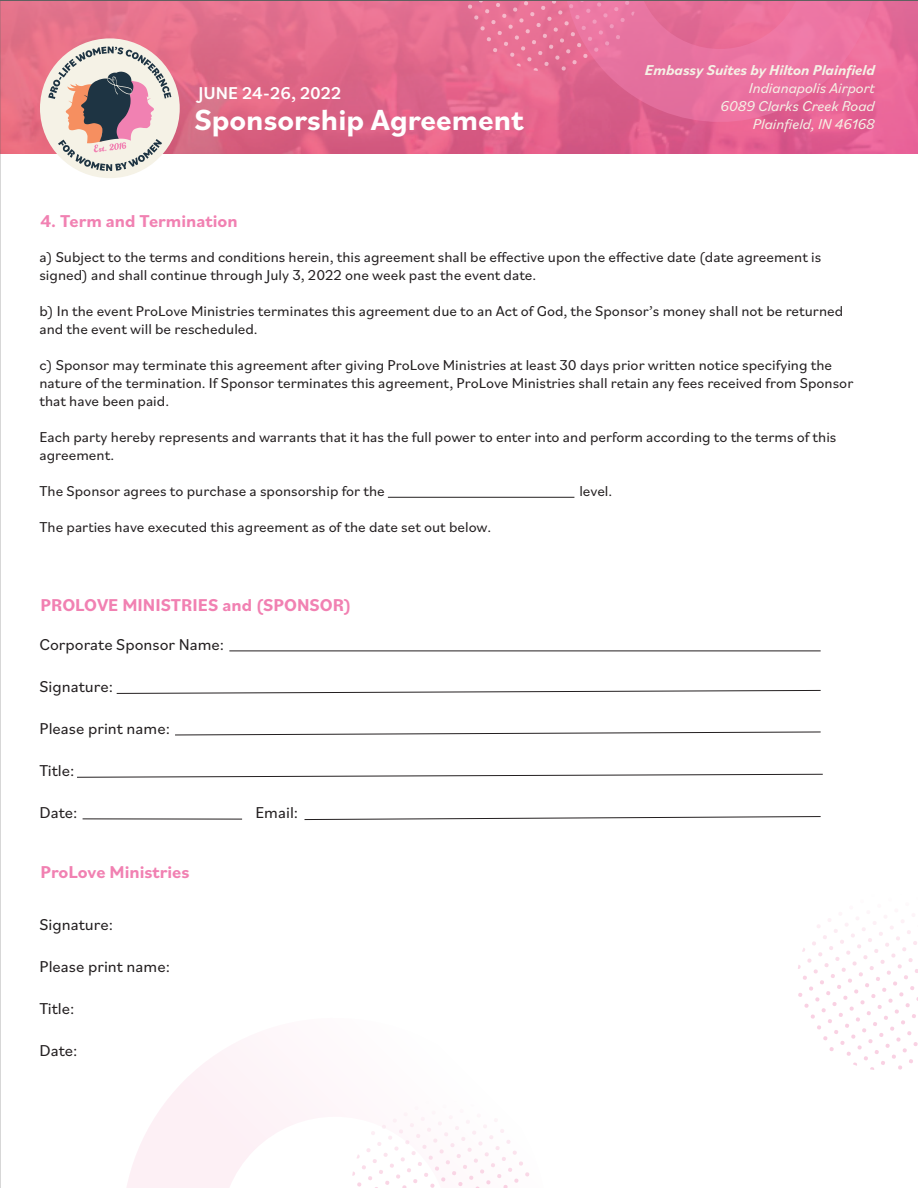
<style>
.page{position:relative;width:918px;height:1188px;background:#fff}
.page>*{position:absolute;margin:0;border:0;box-sizing:border-box;transform-origin:0 0}
.t1{font:700 30.6px "Bilo";color:#fff}
.t2{font:700 18px "Bilo";color:#f181b2}
.t3{font:500 18px "Bilo";color:#fff}
.t4{font:16.5px "Bilo";color:#231f20}
.t5{font:15px/18px "Bilo";color:#231f20}
.t6{font:italic 15px/18px "Bilo";color:#f5f2e6;text-align:right}
.t7{font:italic 700 15px "Bilo";color:#f5f2e6}
</style>
<div class="page">
<svg style="left:0;top:1px;width:918px;height:153px;background:#e1688a"></svg>
<svg style="left:461px;top:1px;width:416px;height:121px;background:#e76f99"></svg>
<hr style="left:388px;top:497px;width:186px;height:1px;background:#231f20">
<hr style="left:229px;top:651px;width:592px;height:1px;background:#231f20">
<svg style="left:116px;top:690px;width:705px;height:4px"></svg>
<svg style="left:175px;top:732px;width:646px;height:3px"></svg>
<hr style="left:83px;top:819px;width:159px;height:1px;background:#231f20">
<svg style="left:77px;top:774px;width:746px;height:4px"></svg>
<svg style="left:304px;top:816px;width:517px;height:4px"></svg>
<hr style="left:0;top:0;width:918px;height:1px;background:#606160">
<svg style="left:127px;top:1044px;width:403px;height:144px"></svg>
<svg style="left:893px;top:964px;width:25px;height:87px"></svg>
<svg style="left:447px;top:1169px;width:79px;height:19px"></svg>
<div style="left:40px;top:38px;width:140px;height:140px;background:#f5f2e6;border-radius:50%"></div>
<svg style="left:48px;top:47px;width:123px;height:124px"></svg>
<p class="t3" style="left:198px;top:80px;width:144px">JUNE 24-26, 2022</p>
<h1 class="t1" style="left:194px;top:99px;width:331px">Sponsorship Agreement</h1>
<p class="t2" style="left:40px;top:208px;width:199px">4. Term and Termination</p>
<p class="t7" style="left:645px;top:60px;width:231px">Embassy Suites by Hilton Plainfield</p>
<p class="t6" style="left:721px;top:79px;width:156px">Indianapolis Airport<br>6089 Clarks Creek Road<br>Plainfield, IN 46168</p>
<p class="t5" style="left:39px;top:248px;width:783px">a) Subject to the terms and conditions herein, this agreement shall be effective upon the effective date (date agreement is signed) and shall continue through July 3, 2022 one week past the event date.</p>
<p class="t5" style="left:39px;top:302px;width:805px">b) In the event ProLove Ministries terminates this agreement due to an Act of God, the Sponsor’s money shall not be returned and the event will be rescheduled.</p>
<p class="t5" style="left:39px;top:356px;width:815px">c) Sponsor may terminate this agreement after giving ProLove Ministries at least 30 days prior written notice specifying the nature of the termination. If Sponsor terminates this agreement, ProLove Ministries shall retain any fees received from Sponsor that have been paid.</p>
<p class="t5" style="left:39px;top:428px;width:798px">Each party hereby represents and warrants that it has the full power to enter into and perform according to the terms of this agreement.</p>
<p class="t5" style="left:39px;top:482px;width:347px">The Sponsor agrees to purchase a sponsorship for the</p>
<p class="t5" style="left:579px;top:482px;width:34px">level.</p>
<p class="t5" style="left:39px;top:518px;width:453px">The parties have executed this agreement as of the date set out below.</p>
<p class="t2" style="left:40px;top:593px;width:312px">PROLOVE MINISTRIES and (SPONSOR)</p>
<p class="t4" style="left:39px;top:633px;width:186px">Corporate Sponsor Name:</p>
<p class="t4" style="left:39px;top:675px;width:75px">Signature:</p>
<p class="t4" style="left:39px;top:717px;width:132px">Please print name:</p>
<p class="t4" style="left:39px;top:759px;width:37px">Title:</p>
<p class="t4" style="left:39px;top:801px;width:40px">Date:</p>
<p class="t4" style="left:255px;top:801px;width:44px">Email:</p>
<p class="t2" style="left:40px;top:860px;width:151px">ProLove Ministries</p>
<p class="t4" style="left:39px;top:914px;width:75px">Signature:</p>
<p class="t4" style="left:39px;top:956px;width:132px">Please print name:</p>
<p class="t4" style="left:39px;top:998px;width:37px">Title:</p>
<p class="t4" style="left:39px;top:1040px;width:40px">Date:</p>
</div>
